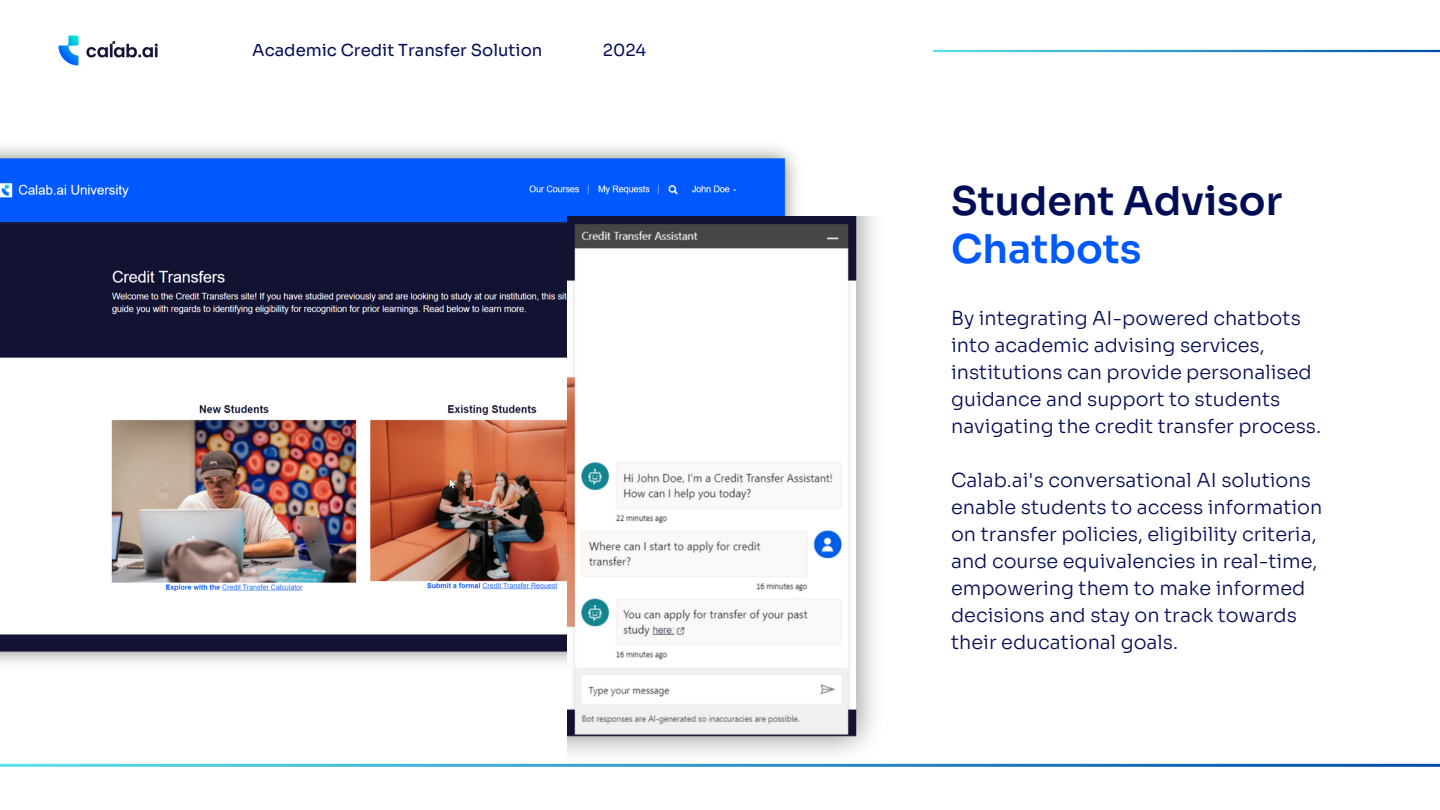
<style>
.page{position:relative;width:1440px;height:810px;background:#fff}
.page>*{position:absolute;margin:0;border:0;box-sizing:border-box;transform-origin:0 0}
.t1{font:600 39.5px/48.8px "Sora";color:#000c55}
.t2{font:300 19.3px/27px "Sora";color:#000c55}
.t3{font:16.6px "Sora";color:#000c55}
.s1{color:#0059ff}
</style>
<div class="page">
<img style="left:58px;top:35px;width:100px;height:31px">
<img style="left:0;top:147px;width:830px;height:516px">
<img style="left:568px;top:217px;width:306px;height:537px">
<h2 class="t3" style="left:252px;top:39px;width:292px">Academic Credit Transfer Solution</h2>
<h2 class="t3" style="left:603px;top:39px;width:45px">2024</h2>
<p class="t1" style="left:951px;top:177px;width:333px">Student Advisor<br><span class="s1">Chatbots</span></p>
<h1 class="t2" style="left:951px;top:305px;width:372px">By integrating AI-powered chatbots into academic advising services, institutions can provide personalised guidance and support to students navigating the credit transfer process.</h1>
<h2 class="t2" style="left:951px;top:467px;width:373px">Calab.ai's conversational AI solutions enable students to access information on transfer policies, eligibility criteria, and course equivalencies in real-time, empowering them to make informed decisions and stay on track towards their educational goals.</h2>
</div>
